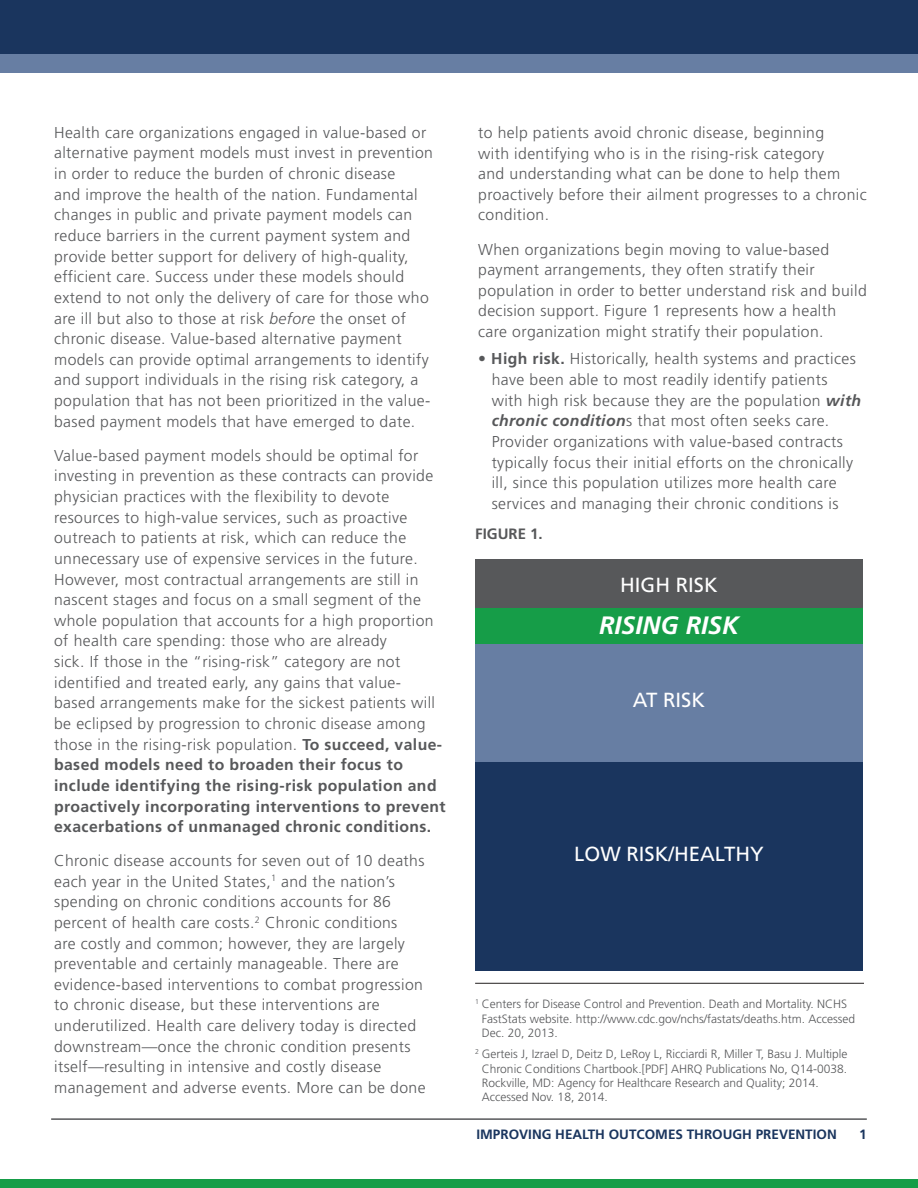
<style>
.page{position:relative;width:918px;height:1188px;background:#fff}
.page>*{position:absolute;margin:0;border:0;box-sizing:border-box;transform-origin:0 0}
.t1{font:italic 700 25.2px "Frutiger LT Std";color:#fff}
.t2{font:20.4px "Frutiger LT Std";color:#fff}
.t3{font:300 15.75px/20.7px "Frutiger LT Std";letter-spacing:.025em;color:#57585a}
.t4{font:700 15px "Frutiger LT Std";color:#57585a}
.t5{font:700 13.5px "Frutiger LT Std";color:#1a355e}
.t6{font:300 12px/14.4px "Frutiger LT Std";color:#57585a}
.s1{font-style:italic}
.s2{font-weight:700}
.s3{font-weight:700;font-style:italic}
</style>
<div class="page">
<div style="left:0;top:0;width:918px;height:1175px;background:#1a355e"></div>
<div style="left:0;top:54px;width:918px;height:179px;background:#677ea3"></div>
<div style="left:0;top:74px;width:918px;height:1114px;background:#fff"></div>
<div style="left:0;top:1180px;width:918px;height:8px;background:#169d48"></div>
<hr style="left:51px;top:1118px;width:816px;height:2px;background:#57585a">
<hr style="left:475px;top:983px;width:389px;height:1px;background:#231f20">
<div style="left:475px;top:559px;width:388px;height:49px;background:#57585a"></div>
<div style="left:475px;top:608px;width:388px;height:37px;background:#169d48"></div>
<div style="left:475px;top:645px;width:388px;height:117px;background:#677ea3"></div>
<div style="left:475px;top:762px;width:388px;height:209px;background:#1a355e"></div>
<p class="t3" style="left:54px;top:122px;width:380px">Health care organizations engaged in value-based or alternative payment models must invest in prevention in order to reduce the burden of chronic disease<br>and improve the health of the nation. Fundamental changes in public and private payment models can reduce barriers in the current payment system and provide better support for delivery of high-quality, efficient care. Success under these models should extend to not only the delivery of care for those who are ill but also to those at risk <span class="s1">before</span> the onset of chronic disease. Value-based alternative payment models can provide optimal arrangements to identify and support individuals in the rising risk category, a population that has not been prioritized in the value&shy;based payment models that have emerged to date.</p>
<p class="t3" style="left:54px;top:445px;width:393px">Value-based payment models should be optimal for investing in prevention as these contracts can provide physician practices with the flexibility to devote resources to high-value services, such as proactive outreach to patients at risk, which can reduce the unnecessary use of expensive services in the future.<br>However, most contractual arrangements are still in nascent stages and focus on a small segment of the whole population that accounts for a high proportion of health care spending: those who are already<br>sick. If those in the “rising-risk” category are not identified and treated early, any gains that value&shy;based arrangements make for the sickest patients will be eclipsed by progression to chronic disease among those in the rising-risk population. <span class="s2">To succeed, value&shy;based models need to broaden their focus to include identifying the rising-risk population and proactively incorporating interventions to prevent exacerbations of unmanaged chronic conditions.</span></p>
<p class="t3" style="left:54px;top:851px;width:373px">Chronic disease accounts for seven out of 10 deaths each year in the United States,<sup>1</sup> and the nation’s spending on chronic conditions accounts for 86 percent of health care costs.<sup>2</sup> Chronic conditions<br>are costly and common; however, they are largely preventable and certainly manageable. There are evidence-based interventions to combat progression to chronic disease, but these interventions are underutilized. Health care delivery today is directed downstream—once the chronic condition presents itself—resulting in intensive and costly disease management and adverse events. More can be done</p>
<p class="t3" style="left:478px;top:122px;width:390px">to help patients avoid chronic disease, beginning<br>with identifying who is in the rising-risk category<br>and understanding what can be done to help them proactively before their ailment progresses to a chronic condition.</p>
<p class="t3" style="left:478px;top:239px;width:390px">When organizations begin moving to value-based payment arrangements, they often stratify their population in order to better understand risk and build decision support. Figure 1 represents how a health care organization might stratify their population.</p>
<p class="t3" style="left:492px;top:349px;width:371px;text-indent:-13px">• <span class="s2">High risk.</span> Historically, health systems and practices have been able to most readily identify patients with high risk because they are the population <span class="s3">with chronic condition</span>s that most often seeks care.<br>Provider organizations with value-based contracts typically focus their initial efforts on the chronically ill, since this population utilizes more health care services and managing their chronic conditions is</p>
<p class="t4" style="left:475px;top:525px;width:69px">FIGURE 1.</p>
<p class="t2" style="left:620px;top:573px;width:99px">HIGH RISK</p>
<h1 class="t1" style="left:599px;top:611px;width:141px">RISING RISK</h1>
<p class="t2" style="left:633px;top:688px;width:74px">AT RISK</p>
<p class="t2" style="left:574px;top:842px;width:191px">LOW RISK/HEALTHY</p>
<p class="t6" style="left:482px;top:997px;width:375px;text-indent:-7px"><sup>1</sup> Centers for Disease Control and Prevention. Death and Mortality. NCHS<br>FastStats website. http://www.cdc.gov/nchs/fastats/deaths.htm. Accessed<br>Dec. 20, 2013.</p>
<p class="t6" style="left:482px;top:1047px;width:367px;text-indent:-7px"><sup>2</sup> Gerteis J, Izrael D, Deitz D, LeRoy L, Ricciardi R, Miller T, Basu J. Multiple Chronic Conditions Chartbook.[PDF] AHRQ Publications No, Q14-0038.<br>Rockville, MD: Agency for Healthcare Research and Quality; 2014.<br>Accessed Nov. 18, 2014.</p>
<p class="t5" style="left:476px;top:1126px;width:362px">IMPROVING HEALTH OUTCOMES THROUGH PREVENTION</p>
<p class="t5" style="left:859px;top:1126px;width:9px">1</p>
</div>
